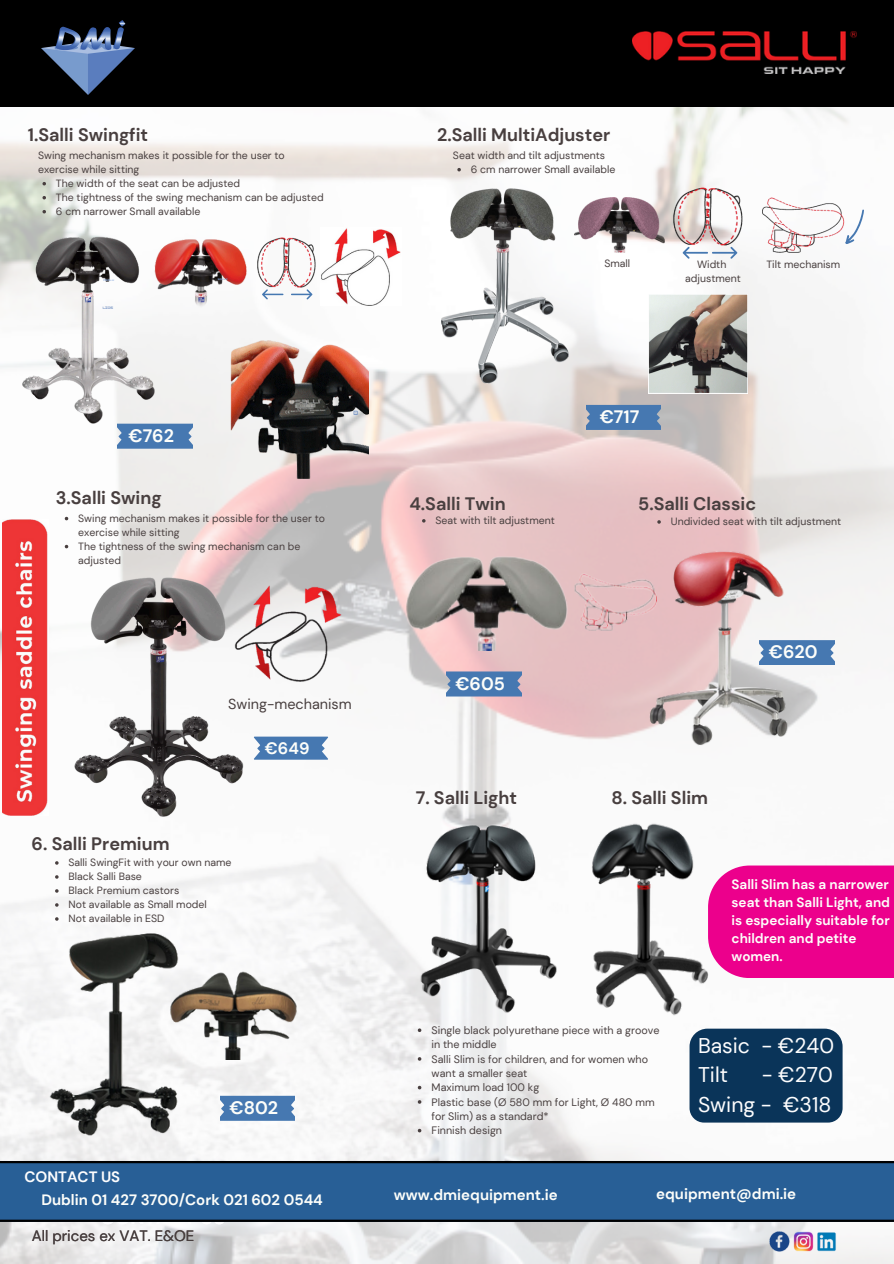
<style>
.page{position:relative;width:894px;height:1264px;background:#fff}
.page>*{position:absolute;margin:0;border:0;box-sizing:border-box;transform-origin:0 0}
.t1{font:21.3px/29.1px "DM Sans";color:#fdfdfe}
.t2{font:700 18px "DM Sans";color:#483f3f}
.t3{font:700 18px "DM Sans";color:#fdfefa}
.t4{font:700 16.5px "DM Sans";color:#fdfefa}
.t5{font:700 15px "DM Sans";color:#fdfefa}
.t6{font:15px "DM Sans";color:#483f3f}
.t7{font:700 15px "DM Sans";color:#fdfdfe}
.t8{font:14.4px "DM Sans";color:#483f3f}
.t9{font:700 13.5px/18px "DM Sans";color:#fdfefa}
.t10{font:10.8px/14.4px "DM Sans";color:#483f3f}
.t11{font:10.5px/14px "DM Sans";color:#483f3f}
.t12{font:700 5.4px "HK Modular";color:#7895c4}
.t13{font:700 3px "HK Modular";color:#7895c4}
.t14{font:700 2.25px "HK Modular";letter-spacing:.095em;color:#93b0e0}
.t15{font:700 2.1px "HK Modular";letter-spacing:.065em;color:#7895c4}
</style>
<div class="page">
<img style="left:0;top:107px;width:893px;height:1156px">
<img style="left:762px;top:1221px;width:82px;height:42px">
<div style="left:0;top:0;width:893px;height:107px;background:#000"></div>
<img style="left:2px;top:519px;width:46px;height:296px">
<img style="left:22px;top:229px;width:347px;height:250px">
<img style="left:320px;top:227px;width:81px;height:78px">
<img style="left:257px;top:238px;width:58px;height:49px">
<svg style="left:291px;top:289px;width:21px;height:10px"></svg>
<svg style="left:262px;top:289px;width:21px;height:10px"></svg>
<img style="left:74px;top:578px;width:169px;height:238px">
<img style="left:234px;top:585px;width:109px;height:97px">
<img style="left:406px;top:556px;width:243px;height:95px">
<img style="left:405px;top:759px;width:162px;height:271px">
<img style="left:586px;top:821px;width:150px;height:217px">
<div style="left:707px;top:865px;width:186px;height:113px;background:#ec008c"></div>
<img style="left:41px;top:921px;width:153px;height:218px">
<img style="left:161px;top:963px;width:148px;height:96px">
<img style="left:649px;top:551px;width:140px;height:194px">
<img style="left:632px;top:31px;width:223px;height:43px">
<img style="left:441px;top:188px;width:127px;height:195px">
<img style="left:574px;top:197px;width:90px;height:55px">
<img style="left:762px;top:197px;width:82px;height:55px">
<svg style="left:845px;top:209px;width:18px;height:36px"></svg>
<img style="left:673px;top:187px;width:69px;height:59px">
<svg style="left:682px;top:247px;width:55px;height:12px"></svg>
<img style="left:648px;top:294px;width:99px;height:99px">
<img style="left:42px;top:21px;width:92px;height:74px">
<svg style="left:0;top:1160px;width:893px;height:61px;background:#285b8e"></svg>
<svg style="left:417px;top:1028px;width:4px;height:4px"></svg>
<svg style="left:417px;top:1057px;width:4px;height:3px"></svg>
<svg style="left:417px;top:1085px;width:4px;height:4px"></svg>
<svg style="left:417px;top:1100px;width:4px;height:3px"></svg>
<svg style="left:417px;top:1128px;width:4px;height:4px"></svg>
<svg style="left:42px;top:182px;width:4px;height:3px"></svg>
<svg style="left:42px;top:196px;width:4px;height:3px"></svg>
<svg style="left:42px;top:210px;width:4px;height:3px"></svg>
<svg style="left:55px;top:861px;width:4px;height:3px"></svg>
<svg style="left:55px;top:875px;width:4px;height:3px"></svg>
<svg style="left:55px;top:889px;width:4px;height:3px"></svg>
<svg style="left:55px;top:903px;width:4px;height:3px"></svg>
<svg style="left:55px;top:917px;width:4px;height:3px"></svg>
<svg style="left:118px;top:423px;width:74px;height:25px;background:#4f7eb4"></svg>
<div style="left:586px;top:405px;width:74px;height:24px;background:#4678b1"></div>
<svg style="left:254px;top:736px;width:74px;height:23px;background:#5a86b9"></svg>
<svg style="left:446px;top:671px;width:75px;height:25px;background:#4e7cb2"></svg>
<svg style="left:759px;top:640px;width:75px;height:25px;background:#4d7db4"></svg>
<svg style="left:220px;top:1095px;width:75px;height:25px;background:#5281b5"></svg>
<div style="left:689px;top:1028px;width:153px;height:94px;background:#0a3459"></div>
<h3 class="t2" style="left:28px;top:123px;width:122px">1.Salli Swingfit</h3>
<p class="t2" style="left:437px;top:123px;width:175px">2.Salli MultiAdjuster</p>
<p class="t11" style="left:38px;top:149px;width:248px">Swing mechanism makes it possible for the user to</p>
<p class="t11" style="left:38px;top:163px;width:103px">exercise while sitting</p>
<p class="t11" style="left:56px;top:177px;width:186px">The width of the seat can be adjusted</p>
<h6 class="t11" style="left:56px;top:191px;width:269px">The tightness of the swing mechanism can be adjusted</h6>
<p class="t11" style="left:56px;top:205px;width:146px">6 cm narrower Small available</p>
<h3 class="t11" style="left:453px;top:149px;width:154px">Seat width and tilt adjustments</h3>
<h3 class="t11" style="left:470px;top:163px;width:146px">6 cm narrower Small available</h3>
<p class="t14" style="left:103px;top:279px;width:12px">PSALU</p>
<p class="t13" style="left:103px;top:306px;width:12px">LIOS</p>
<h3 class="t15" style="left:218px;top:278px;width:11px">SALLI</h3>
<p class="t3" style="left:128px;top:424px;width:47px">€762</p>
<p class="t12" style="left:353px;top:409px;width:6px">0</p>
<p class="t11" style="left:604px;top:256px;width:27px">Small</p>
<h3 class="t3" style="left:599px;top:405px;width:41px">€717</h3>
<p class="t11" style="left:696px;top:258px;width:31px">Width</p>
<h3 class="t11" style="left:685px;top:272px;width:57px">adjustment</h3>
<p class="t11" style="left:766px;top:258px;width:75px">Tilt mechanism</p>
<p class="t2" style="left:56px;top:486px;width:107px">3.Salli Swing</p>
<p class="t11" style="left:78px;top:511px;width:248px">Swing mechanism makes it possible for the user to exercise while sitting</p>
<p class="t11" style="left:78px;top:539px;width:223px">The tightness of the swing mechanism can be adjusted</p>
<p class="t8" style="left:228px;top:694px;width:125px">Swing-mechanism</p>
<h3 class="t2" style="left:32px;top:832px;width:139px">6. Salli Premium</h3>
<h3 class="t11" style="left:69px;top:855px;width:164px">Salli SwingFit with your own name</h3>
<p class="t11" style="left:69px;top:869px;width:75px">Black Salli Base</p>
<h3 class="t11" style="left:69px;top:883px;width:112px">Black Premium castors</h3>
<p class="t11" style="left:69px;top:897px;width:140px">Not available as Small model</p>
<p class="t11" style="left:69px;top:911px;width:97px">Not available in ESD</p>
<p class="t4" style="left:265px;top:737px;width:46px">€649</p>
<p class="t7" style="left:24px;top:1167px;width:97px">CONTACT US</p>
<p class="t3" style="left:229px;top:1096px;width:50px">€802</p>
<p class="t5" style="left:41px;top:1189px;width:283px">Dublin 01 427 3700/Cork 021 602 0544</p>
<p class="t6" style="left:32px;top:1226px;width:164px">All prices ex VAT. E&amp;OE</p>
<p class="t2" style="left:409px;top:492px;width:98px">4.Salli Twin</p>
<p class="t11" style="left:435px;top:514px;width:121px">Seat with tilt adjustment</p>
<h3 class="t3" style="left:455px;top:671px;width:51px">€605</h3>
<p class="t2" style="left:638px;top:492px;width:119px">5.Salli Classic</p>
<p class="t11" style="left:670px;top:515px;width:172px">Undivided seat with tilt adjustment</p>
<p class="t3" style="left:768px;top:640px;width:50px">€620</p>
<p class="t2" style="left:415px;top:786px;width:103px">7. Salli Light</p>
<p class="t2" style="left:611px;top:786px;width:98px">8. Salli Slim</p>
<p class="t9" style="left:731px;top:875px;width:160px">Salli Slim has a narrower seat than Salli Light, and is especially suitable for children and petite women.</p>
<p class="t10" style="left:431px;top:1022px;width:229px">Single black polyurethane piece with a groove in the middle</p>
<p class="t10" style="left:431px;top:1051px;width:218px">Salli Slim is for children, and for women who want a smaller seat</p>
<p class="t10" style="left:431px;top:1080px;width:109px">Maximum load 100 kg</p>
<p class="t10" style="left:431px;top:1094px;width:225px">Plastic base (Ø 580 mm for Light, Ø 480 mm for Slim) as a standard*</p>
<p class="t10" style="left:431px;top:1123px;width:72px">Finnish design</p>
<p class="t1" style="left:697px;top:1031px;width:137px">Basic - €240<br>Tilt</p>
<p class="t1" style="left:697px;top:1060px;width:136px;text-align:right">- €270<br>Swing - €318</p>
<p class="t5" style="left:394px;top:1184px;width:165px">www.dmiequipment.ie</p>
<h3 class="t5" style="left:656px;top:1184px;width:141px">equipment@dmi.ie</h3>
</div>
